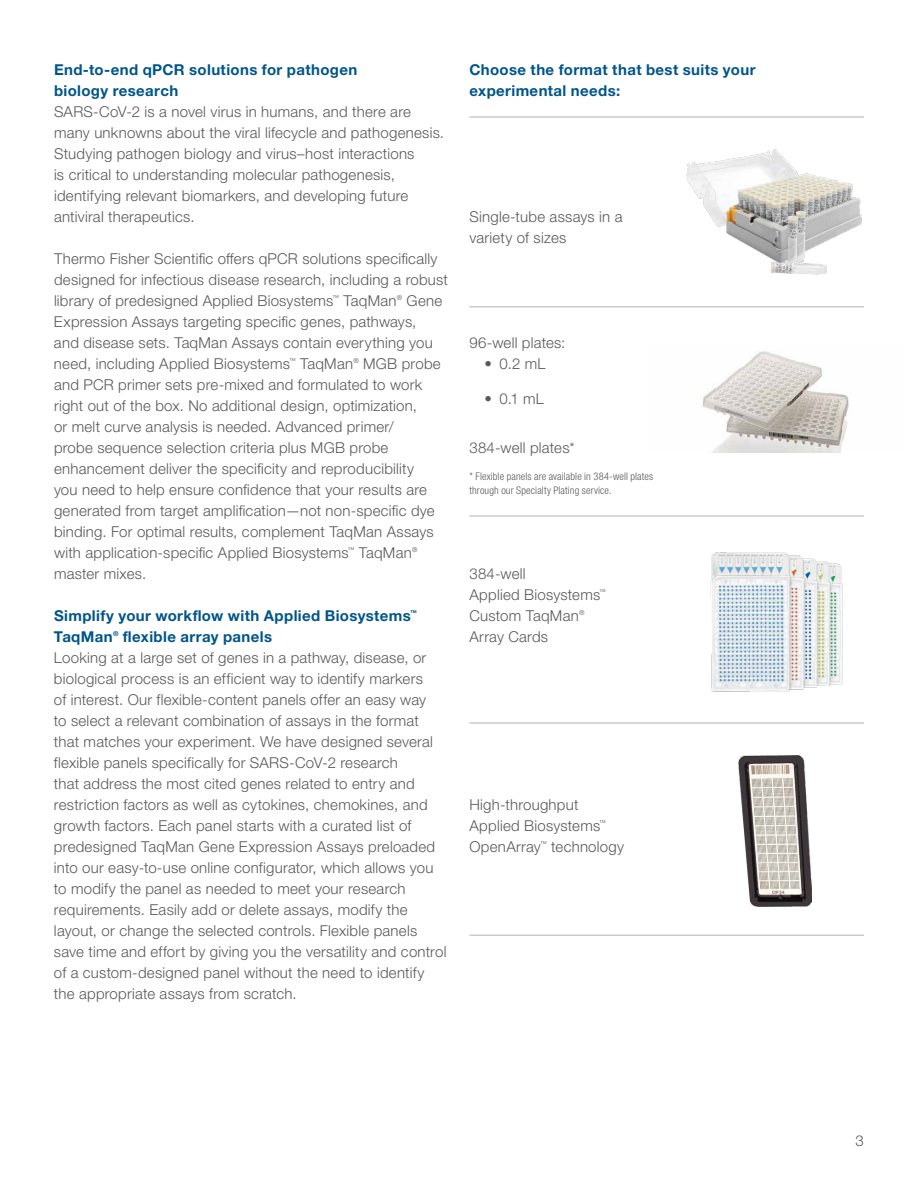
<style>
.page{position:relative;width:918px;height:1188px;background:#fff}
.page>*{position:absolute;margin:0;border:0;box-sizing:border-box;transform-origin:0 0}
.t1{font:300 15px/21px "Helvetica Neue LTW1 G";letter-spacing:.015em;color:#58595b}
.t2{font:700 15px/21px "Helvetica Neue LTW1 G";letter-spacing:.025em;color:#00558a}
.t3{font:300 condensed 10.5px/13.5px "Helvetica Neue LTW1 G";letter-spacing:.01em;color:#58595b}
.t4{font:300 6.75px "Helvetica Neue LTW1 G";color:#58595b}
.t5{font:700 6.75px "Helvetica Neue LTW1 G";color:#00558a}
</style>
<div class="page">
<img style="left:701px;top:351px;width:148px;height:102px">
<img style="left:710px;top:552px;width:133px;height:140px">
<img style="left:686px;top:149px;width:176px;height:126px">
<img style="left:739px;top:756px;width:72px;height:150px">
<hr style="left:470px;top:116px;width:394px;height:2px;background:#c9cacc">
<hr style="left:470px;top:306px;width:394px;height:2px;background:#c9cacc">
<hr style="left:470px;top:515px;width:394px;height:2px;background:#c9cacc">
<hr style="left:470px;top:722px;width:394px;height:2px;background:#c9cacc">
<hr style="left:470px;top:934px;width:394px;height:2px;background:#c9cacc">
<p class="t2" style="left:54px;top:59px;width:305px">End-to-end qPCR solutions for pathogen biology research</p>
<p class="t1" style="left:54px;top:101px;width:392px">SARS-CoV-2 is a novel virus in humans, and there are many unknowns about the viral lifecycle and pathogenesis.<br>Studying pathogen biology and virus–host interactions<br>is critical to understanding molecular pathogenesis, identifying relevant biomarkers, and developing future antiviral therapeutics.</p>
<p class="t1" style="left:54px;top:248px;width:396px">Thermo Fisher Scientific offers qPCR solutions specifically designed for infectious disease research, including a robust library of predesigned Applied Biosystems</p>
<p class="t1" style="left:54px;top:290px;width:390px;text-indent:353px">Gene Expression Assays targeting specific genes, pathways, and disease sets. TaqMan Assays contain everything you need, including Applied Biosystems</p>
<p class="t4" style="left:333px;top:293px;width:8px">™</p>
<p class="t1" style="left:344px;top:290px;width:55px">TaqMan</p>
<p class="t4" style="left:397px;top:293px;width:7px">®</p>
<p class="t1" style="left:54px;top:353px;width:388px;text-indent:309px">MGB probe and PCR primer sets pre-mixed and formulated to work right out of the box. No additional design, optimization,<br>or melt curve analysis is needed. Advanced primer/<br>probe sequence selection criteria plus MGB probe enhancement deliver the specificity and reproducibility you need to help ensure confidence that your results are generated from target amplification—not non-specific dye binding. For optimal results, complement TaqMan Assays with application-specific Applied Biosystems</p>
<p class="t4" style="left:289px;top:356px;width:8px">™</p>
<p class="t1" style="left:300px;top:353px;width:55px">TaqMan</p>
<p class="t4" style="left:353px;top:356px;width:7px">®</p>
<p class="t4" style="left:348px;top:545px;width:8px">™</p>
<p class="t1" style="left:359px;top:542px;width:55px">TaqMan</p>
<p class="t4" style="left:412px;top:545px;width:7px">®</p>
<p class="t1" style="left:54px;top:563px;width:94px">master mixes.</p>
<p class="t2" style="left:54px;top:605px;width:358px">Simplify your workflow with Applied Biosystems</p>
<p class="t5" style="left:410px;top:608px;width:8px">™</p>
<p class="t2" style="left:54px;top:626px;width:60px">TaqMan</p>
<p class="t5" style="left:113px;top:629px;width:7px">®</p>
<p class="t2" style="left:123px;top:626px;width:151px">flexible array panels</p>
<p class="t1" style="left:54px;top:647px;width:394px">Looking at a large set of genes in a pathway, disease, or biological process is an efficient way to identify markers<br>of interest. Our flexible-content panels offer an easy way<br>to select a relevant combination of assays in the format that matches your experiment. We have designed several flexible panels specifically for SARS-CoV-2 research<br>that address the most cited genes related to entry and restriction factors as well as cytokines, chemokines, and growth factors. Each panel starts with a curated list of predesigned TaqMan Gene Expression Assays preloaded into our easy-to-use online configurator, which allows you to modify the panel as needed to meet your research requirements. Easily add or delete assays, modify the layout, or change the selected controls. Flexible panels save time and effort by giving you the versatility and control of a custom-designed panel without the need to identify the appropriate assays from scratch.</p>
<p class="t2" style="left:470px;top:59px;width:288px">Choose the format that best suits your experimental needs:</p>
<p class="t1" style="left:470px;top:206px;width:155px">Single-tube assays in a variety of sizes</p>
<p class="t1" style="left:470px;top:332px;width:97px">96-well plates:</p>
<p class="t1" style="left:484px;top:353px;width:63px">• 0.2 mL</p>
<p class="t1" style="left:484px;top:388px;width:61px">• 0.1 mL</p>
<p class="t1" style="left:470px;top:437px;width:107px">384-well plates*</p>
<p class="t3" style="left:470px;top:470px;width:185px">* Flexible panels are available in 384-well plates through our Specialty Plating service.</p>
<p class="t1" style="left:470px;top:563px;width:132px">384-well<br>Applied Biosystems</p>
<p class="t4" style="left:599px;top:587px;width:8px">™</p>
<p class="t1" style="left:469px;top:605px;width:111px">Custom TaqMan</p>
<p class="t4" style="left:579px;top:608px;width:7px">®</p>
<p class="t1" style="left:469px;top:626px;width:80px">Array Cards</p>
<p class="t1" style="left:469px;top:794px;width:132px">High-throughput<br>Applied Biosystems</p>
<p class="t4" style="left:599px;top:818px;width:8px">™</p>
<p class="t1" style="left:469px;top:836px;width:73px">OpenArray</p>
<p class="t4" style="left:540px;top:839px;width:8px">™</p>
<p class="t1" style="left:551px;top:836px;width:74px">technology</p>
<p class="t1" style="left:856px;top:1130px;width:10px">3</p>
</div>
